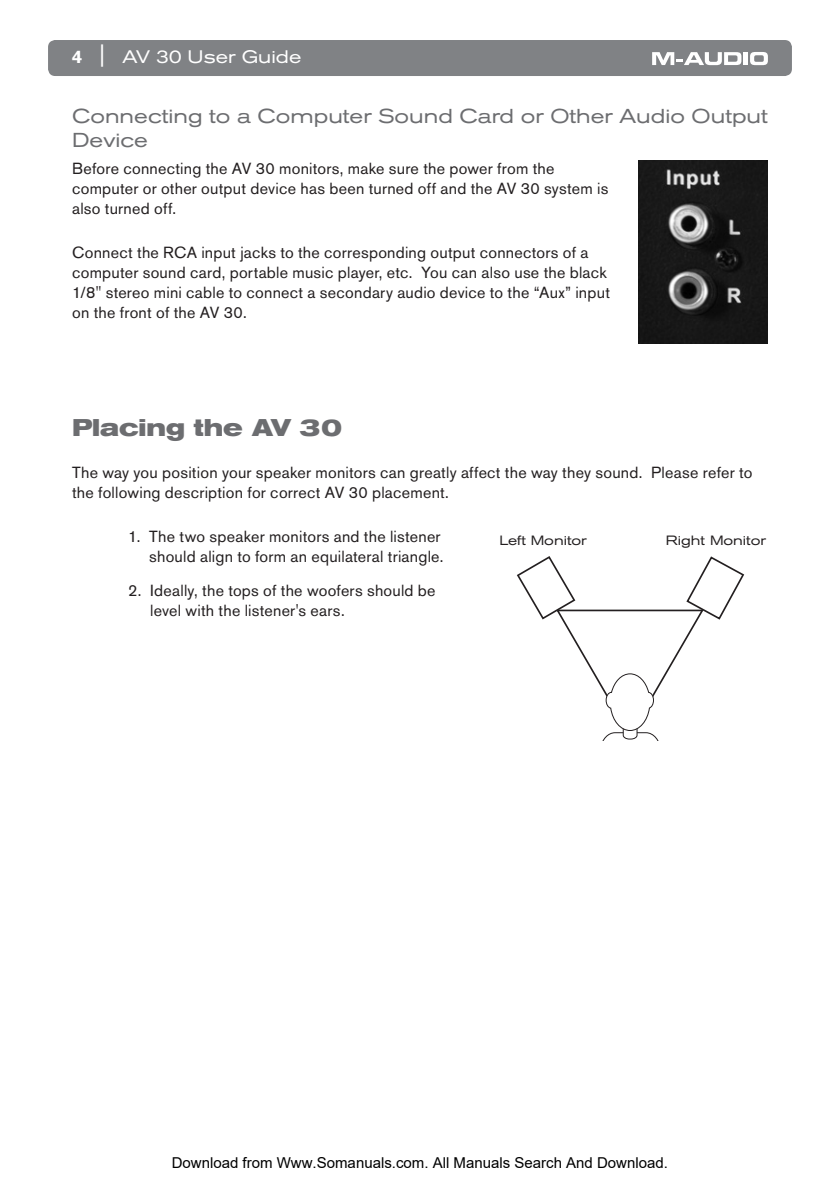
<style>
.page{position:relative;width:840px;height:1191px;background:#fff}
.page>*{position:absolute;margin:0;border:0;box-sizing:border-box;transform-origin:0 0}
.h1-header{font:700 expanded 24px "Akzidenz Grotesk Std";color:#6c6d70}
.h2-sub_header{font:expanded 20px/24px "Akzidenz Grotesk Std";color:#6c6d70}
.h5-page_title{font:expanded 18px "Akzidenz Grotesk Std";color:#fff}
.b1-body{font:16px/20px "Akzidenz Grotesk Std";letter-spacing:.015em;color:#231f20}
.b3-indented{font:16px/20px "Akzidenz Grotesk Std";letter-spacing:.015em;color:#231f20;text-align:right}
.t1{font:15px "Arial";color:#000}
.t2{font:expanded 13.4px "Akzidenz Grotesk BE";color:#231f20}
.s1{font-weight:700;font-stretch:normal}
.s2{font-size:24.2px}
.s3{font-family:"Akzidenz Grotesk BE"}
</style>
<div class="page">
<div style="left:48px;top:40px;width:743px;height:36px;background:#808285;border-radius:7px"></div>
<svg style="left:652px;top:52px;width:89px;height:13px"></svg>
<hr style="left:743px;top:52px;width:4px;height:13px;background:#fff">
<svg style="left:750px;top:52px;width:17px;height:13px"></svg>
<img style="left:638px;top:160px;width:129px;height:184px">
<svg style="left:516px;top:556px;width:229px;height:184px"></svg>
<p class="h5-page_title" style="left:72px;top:46px;width:231px"><span class="s1">4</span> <span class="s2">|</span> AV 30 User Guide</p>
<p class="h2-sub_header" style="left:72px;top:104px;width:697px">Connecting to a Computer Sound Card or Other Audio Output<br>Device</p>
<p class="b1-body" style="left:72px;top:159px;width:537px">Before connecting the AV 30 monitors, make sure the power from the computer or other output device has been turned off and the AV 30 system is also turned off.</p>
<p class="b1-body" style="left:72px;top:243px;width:539px">Connect the RCA input jacks to the corresponding output connectors of a computer sound card, portable music player, etc. You can also use the black 1/8" stereo mini cable to connect a secondary audio device to the <span class="s3">“</span>Aux<span class="s3">”</span> input on the front of the AV 30.</p>
<p class="h1-header" style="left:72px;top:413px;width:271px">Placing the AV 30</p>
<p class="b1-body" style="left:72px;top:462px;width:681px">The way you position your speaker monitors can greatly affect the way they sound. Please refer to the following description for correct AV 30 placement.</p>
<p class="b3-indented" style="left:128px;top:526px;width:317px">1. The two speaker monitors and the listener should align to form an equilateral triangle.</p>
<p class="b3-indented" style="left:150px;top:580px;width:287px;text-align:left;text-indent:-22px">2. Ideally, the tops of the woofers should be level with the listener's ears.</p>
<p class="t2" style="left:499px;top:532px;width:89px">Left Monitor</p>
<p class="t2" style="left:665px;top:532px;width:102px">Right Monitor</p>
<p class="t1" style="left:172px;top:1154px;width:497px">Download from Www.Somanuals.com. All Manuals Search And Download.</p>
</div>
